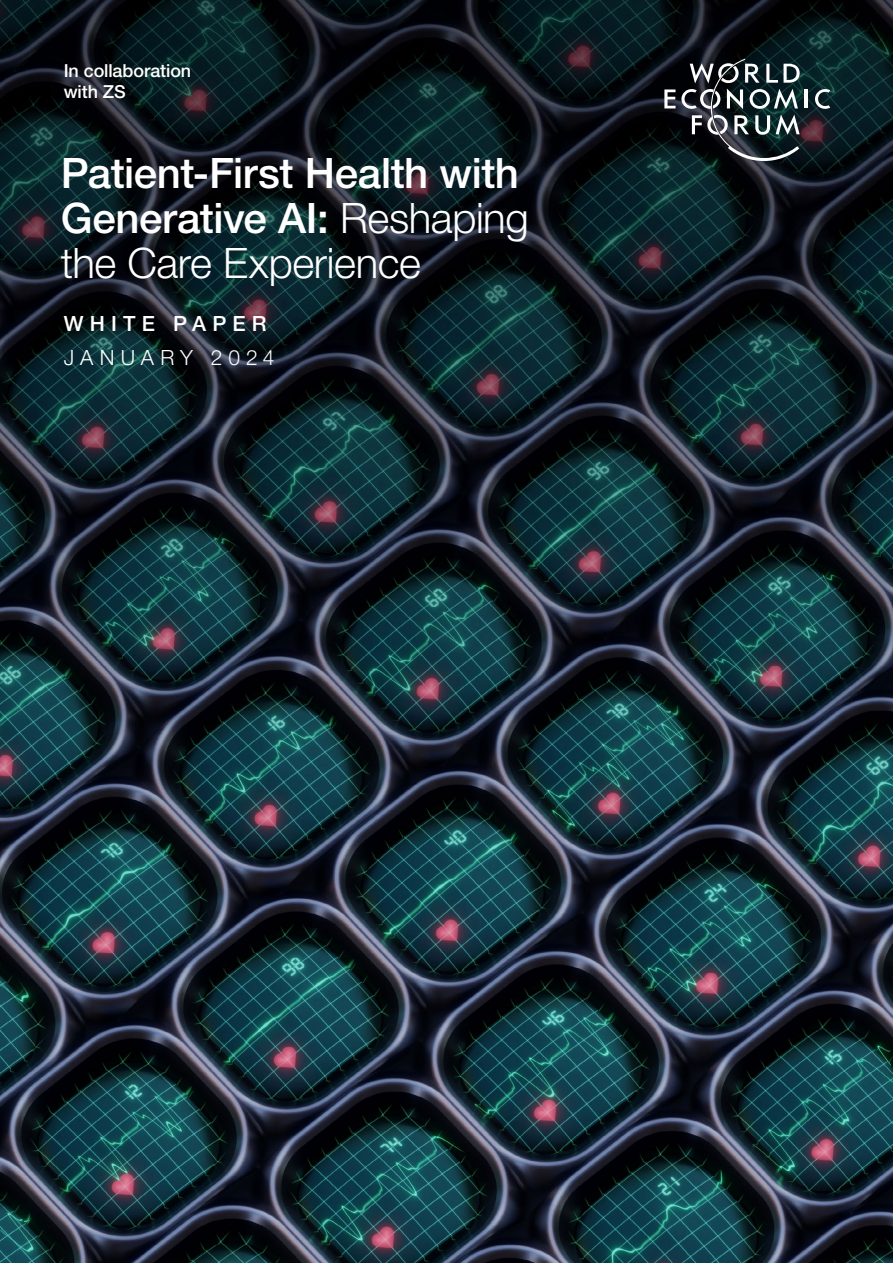
<style>
.page{position:relative;width:893px;height:1263px;background:#fff}
.page>*{position:absolute;margin:0;border:0;box-sizing:border-box;transform-origin:0 0}
.t1{font:500 42px/45px "Helvetica Neue LT Pro";letter-spacing:-.01em;color:#fff}
.t2{font:300 21px "Helvetica Neue LT Pro";letter-spacing:.28em;color:#fff}
.t3{font:500 21px "Helvetica Neue LT Pro";letter-spacing:.295em;color:#fff}
.t4{font:500 18px/21.6px "Helvetica Neue LT Pro";letter-spacing:-.005em;color:#fff}
.s1{font-weight:300}
</style>
<div class="page">
<img style="left:0;top:0;width:893px;height:1263px">
<svg style="left:664px;top:89px;width:11px;height:19px"></svg>
<hr style="left:805px;top:89px;width:3px;height:19px;background:#fff">
<svg style="left:815px;top:89px;width:15px;height:20px"></svg>
<svg style="left:681px;top:59px;width:119px;height:102px;background:#3d474b"></svg>
<p class="t4" style="left:64px;top:59px;width:129px">In collaboration with ZS</p>
<p class="t1" style="left:61px;top:150px;width:469px">Patient-First Health with<br>Generative AI: <span class="s1">Reshaping the Care Experience</span></p>
<p class="t3" style="left:64px;top:311px;width:204px">WHITE PAPER</p>
<p class="t2" style="left:64px;top:345px;width:212px">JANUARY 2024</p>
</div>
